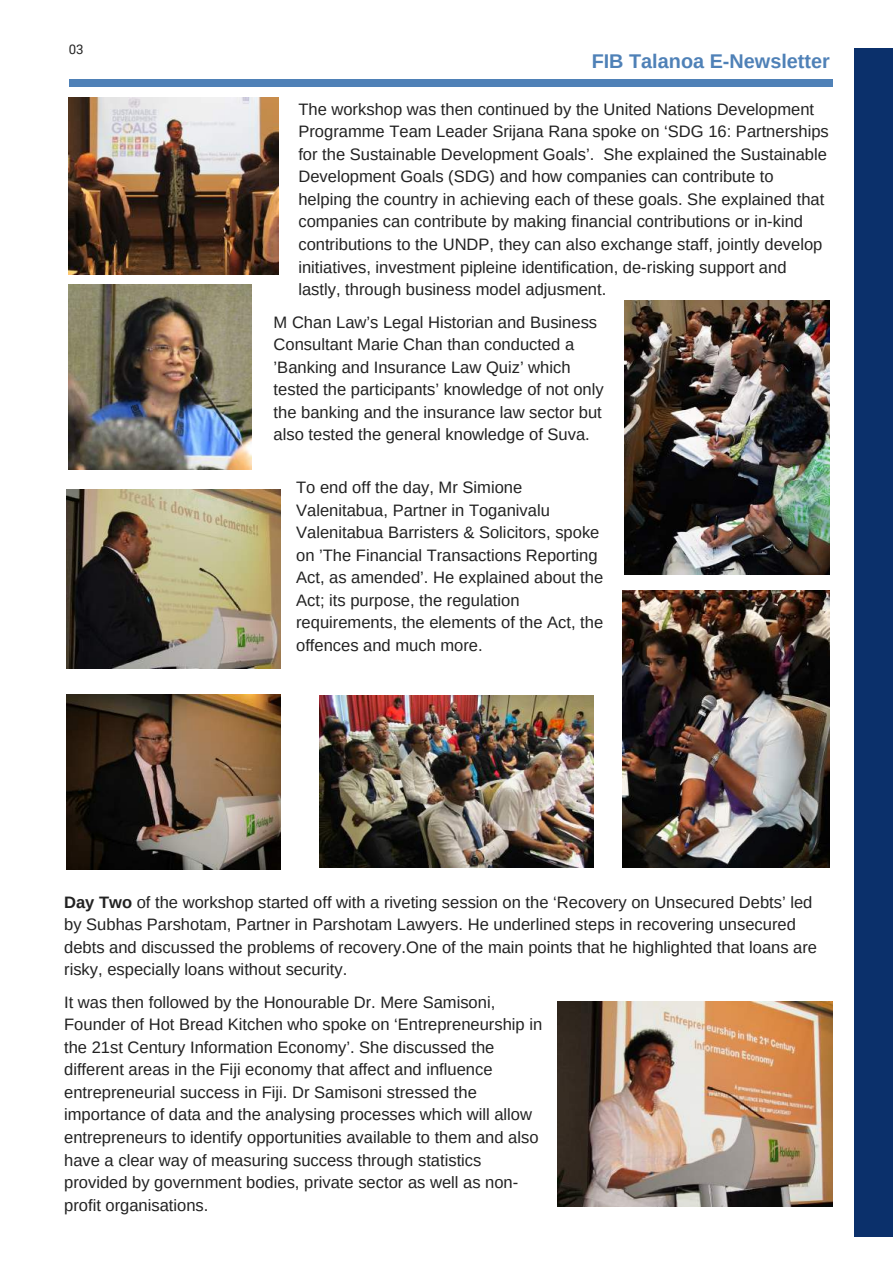
<style>
.page{position:relative;width:893px;height:1263px;background:#fff}
.page>*{position:absolute;margin:0;border:0;box-sizing:border-box;transform-origin:0 0}
.t1{font:700 19.8px "Arimo";color:#4f81b7}
.t2{font:16.5px/22.5px "Arimo";color:#222}
.t3{font:13.2px "Roboto";color:#222}
.s1{font-weight:700}
</style>
<div class="page">
<div style="left:855px;top:48px;width:38px;height:1188px;background:#0b306b"></div>
<div style="left:69px;top:79px;width:764px;height:8px;background:#4f81b7"></div>
<img style="left:69px;top:98px;width:209px;height:177px">
<img style="left:69px;top:285px;width:182px;height:185px">
<img style="left:625px;top:301px;width:205px;height:273px">
<img style="left:66px;top:490px;width:214px;height:179px">
<img style="left:66px;top:695px;width:214px;height:174px">
<img style="left:623px;top:590px;width:207px;height:277px">
<img style="left:557px;top:1001px;width:275px;height:205px">
<img style="left:320px;top:696px;width:273px;height:171px">
<p class="t3" style="left:69px;top:42px;width:16px">03</p>
<p class="t1" style="left:592px;top:50px;width:240px">FIB Talanoa E-Newsletter</p>
<p class="t2" style="left:298px;top:98px;width:532px">The workshop was then continued by the United Nations Development Programme Team Leader Srijana Rana spoke on ‘SDG 16: Partnerships for the Sustainable Development Goals’. She explained the Sustainable Development Goals (SDG) and how companies can contribute to helping the country in achieving each of these goals. She explained that companies can contribute by making financial contributions or in-kind contributions to the UNDP, they can also exchange staff, jointly develop initiatives, investment pipleine identification, de-risking support and lastly, through business model adjusment.</p>
<p class="t2" style="left:274px;top:311px;width:332px">M Chan Law’s Legal Historian and Business Consultant Marie Chan than conducted a ’Banking and Insurance Law Quiz’ which tested the participants’ knowledge of not only the banking and the insurance law sector but also tested the general knowledge of Suva.</p>
<p class="t2" style="left:296px;top:476px;width:309px">To end off the day, Mr Simione Valenitabua, Partner in Toganivalu Valenitabua Barristers &amp; Solicitors, spoke on ’The Financial Transactions Reporting Act, as amended’. He explained about the Act; its purpose, the regulation requirements, the elements of the Act, the offences and much more.</p>
<p class="t2" style="left:64px;top:891px;width:754px"><span class="s1">Day Two</span> of the workshop started off with a riveting session on the ‘Recovery on Unsecured Debts’ led by Subhas Parshotam, Partner in Parshotam Lawyers. He underlined steps in recovering unsecured debts and discussed the problems of recovery.One of the main points that he highlighted that loans are risky, especially loans without security.</p>
<p class="t2" style="left:64px;top:991px;width:480px">It was then followed by the Honourable Dr. Mere Samisoni, Founder of Hot Bread Kitchen who spoke on ‘Entrepreneurship in the 21st Century Information Economy’. She discussed the different areas in the Fiji economy that affect and influence entrepreneurial success in Fiji. Dr Samisoni stressed the importance of data and the analysing processes which will allow entrepreneurs to identify opportunities available to them and also have a clear way of measuring success through statistics provided by government bodies, private sector as well as non&shy;profit organisations.</p>
</div>
